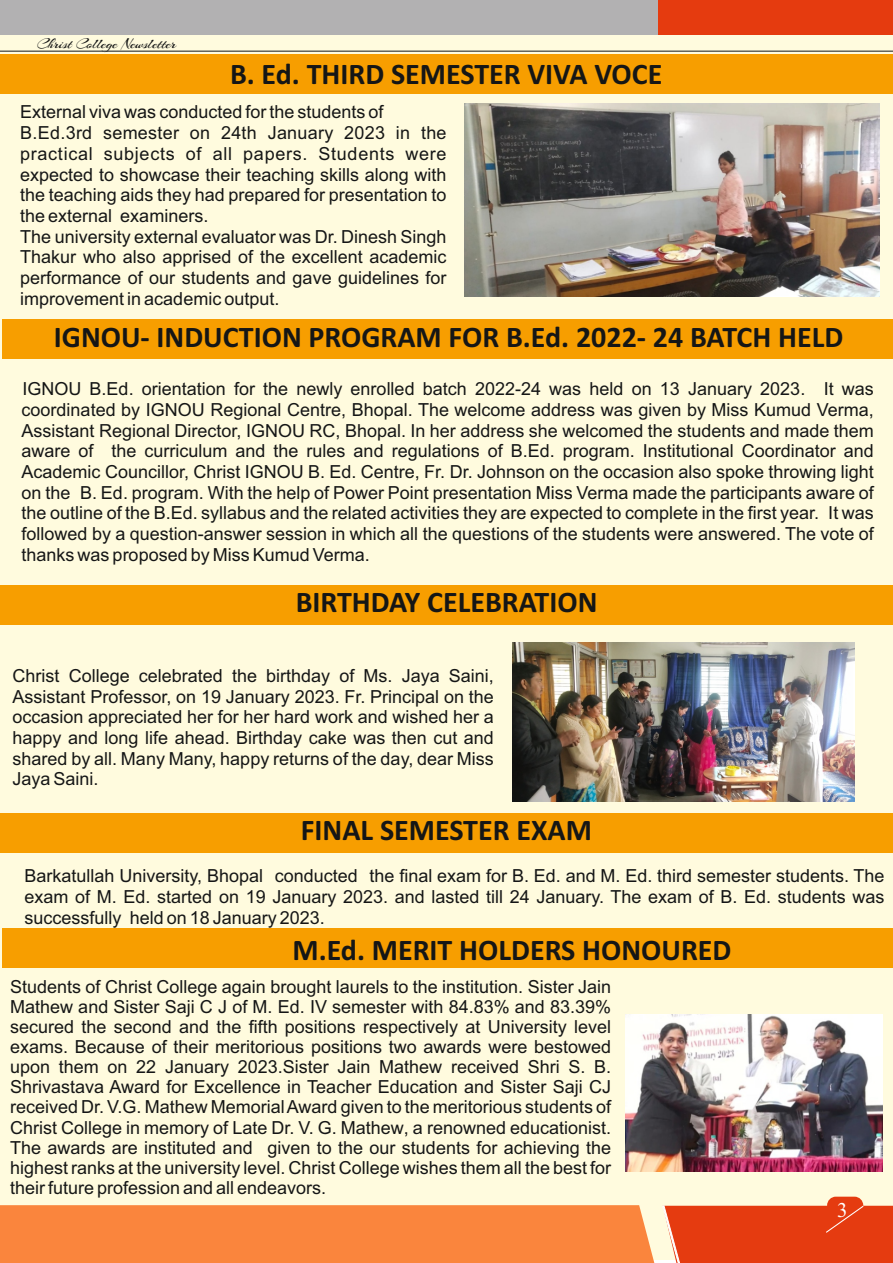
<style>
.page{position:relative;width:893px;height:1263px;background:#fff}
.page>*{position:absolute;margin:0;border:0;box-sizing:border-box;transform-origin:0 0}
.t1{font:700 30px "Calibri";color:#151616}
.t2{font:21px "Times New Roman";color:#fff}
.t3{font:18px/20.7px "Arial";color:#151616;text-align:justify}
.t4{font:15px "Arizonia";color:#151616}
</style>
<div class="page">
<div style="left:0;top:3px;width:893px;height:1257px;background:#fffbde"></div>
<div style="left:0;top:1205px;width:654px;height:58px;background:#fa853d"></div>
<div style="left:827px;top:1197px;width:36px;height:23px;background:#e53b10;border-radius:9px"></div>
<svg style="left:662px;top:1205px;width:231px;height:58px;background:#e6461d"></svg>
<div style="left:0;top:0;width:893px;height:35px;background:#b2b1b2"></div>
<div style="left:658px;top:0;width:235px;height:35px;background:#e53b0f"></div>
<hr style="left:0;top:51px;width:893px;height:1px;background:#151616">
<div style="left:0;top:54px;width:893px;height:40px;background:#f79e00"></div>
<div style="left:3px;top:319px;width:890px;height:40px;background:#f79e00"></div>
<div style="left:0;top:585px;width:893px;height:40px;background:#f79e00"></div>
<div style="left:0;top:813px;width:893px;height:39px;background:#f79e00"></div>
<img style="left:513px;top:643px;width:341px;height:158px">
<img style="left:625px;top:1014px;width:258px;height:158px">
<div style="left:2px;top:928px;width:891px;height:40px;background:#f79e00"></div>
<img style="left:465px;top:104px;width:415px;height:192px">
<p class="t4" style="left:37px;top:35px;width:141px">Christ College Newsletter</p>
<h1 class="t1" style="left:230px;top:62px;width:434px">B. Ed. THIRD SEMESTER VIVA VOCE</h1>
<p class="t3" style="left:20px;top:103px;width:428px;text-align:left">External viva was conducted for the students of B.Ed.3rd semester on 24th January 2023 in the practical subjects of all papers. Students were expected to showcase their teaching skills along with the teaching aids they had prepared for presentation to the external examiners.<br>The university external evaluator was Dr. Dinesh Singh Thakur who also apprised of the excellent academic performance of our students and gave guidelines for improvement in academic output.</p>
<h1 class="t1" style="left:54px;top:324px;width:791px">IGNOU- INDUCTION PROGRAM FOR B.Ed. 2022- 24 BATCH HELD</h1>
<p class="t3" style="left:22px;top:380px;width:854px">IGNOU B.Ed. orientation for the newly enrolled batch 2022-24 was held on 13 January 2023. It was coordinated by IGNOU Regional Centre, Bhopal. The welcome address was given by Miss Kumud Verma, Assistant Regional Director, IGNOU RC, Bhopal. In her address she welcomed the students and made them aware of the curriculum and the rules and regulations of B.Ed. program. Institutional Coordinator and Academic Councillor, Christ IGNOU B. Ed. Centre, Fr. Dr. Johnson on the occasion also spoke throwing light on the B. Ed. program. With the help of Power Point presentation Miss Verma made the participants aware of the outline of the B.Ed. syllabus and the related activities they are expected to complete in the first year. It was followed by a question-answer session in which all the questions of the students were answered. The vote of thanks was proposed by Miss Kumud Verma.</p>
<h1 class="t1" style="left:296px;top:589px;width:303px">BIRTHDAY CELEBRATION</h1>
<p class="t3" style="left:13px;top:667px;width:483px">Christ College celebrated the birthday of Ms. Jaya Saini, Assistant Professor, on 19 January 2023. Fr. Principal on the occasion appreciated her for her hard work and wished her a happy and long life ahead. Birthday cake was then cut and shared by all. Many Many, happy returns of the day, dear Miss Jaya Saini.</p>
<h1 class="t1" style="left:301px;top:817px;width:293px">FINAL SEMESTER EXAM</h1>
<p class="t3" style="left:25px;top:867px;width:861px">Barkatullah University, Bhopal conducted the final exam for B. Ed. and M. Ed. third semester students. The exam of M. Ed. started on 19 January 2023. and lasted till 24 January. The exam of B. Ed. students was successfully held on 18 January 2023.</p>
<h1 class="t1" style="left:292px;top:937px;width:440px">M.Ed. MERIT HOLDERS HONOURED</h1>
<p class="t3" style="left:10px;top:978px;width:603px;line-height:20.1px">Students of Christ College again brought laurels to the institution. Sister Jain Mathew and Sister Saji C J of M. Ed. IV semester with 84.83% and 83.39% secured the second and the fifth positions respectively at University level exams. Because of their meritorious positions two awards were bestowed upon them on 22 January 2023.Sister Jain Mathew received Shri S. B.<br>Shrivastava Award for Excellence in Teacher Education and Sister Saji CJ received Dr. V.G. Mathew Memorial Award given to the meritorious students of Christ College in memory of Late Dr. V. G. Mathew, a renowned educationist.<br>The awards are instituted and given to the our students for achieving the highest ranks at the university level. Christ College wishes them all the best for their future profession and all endeavors.</p>
<p class="t2" style="left:837px;top:1202px;width:12px">3</p>
</div>
